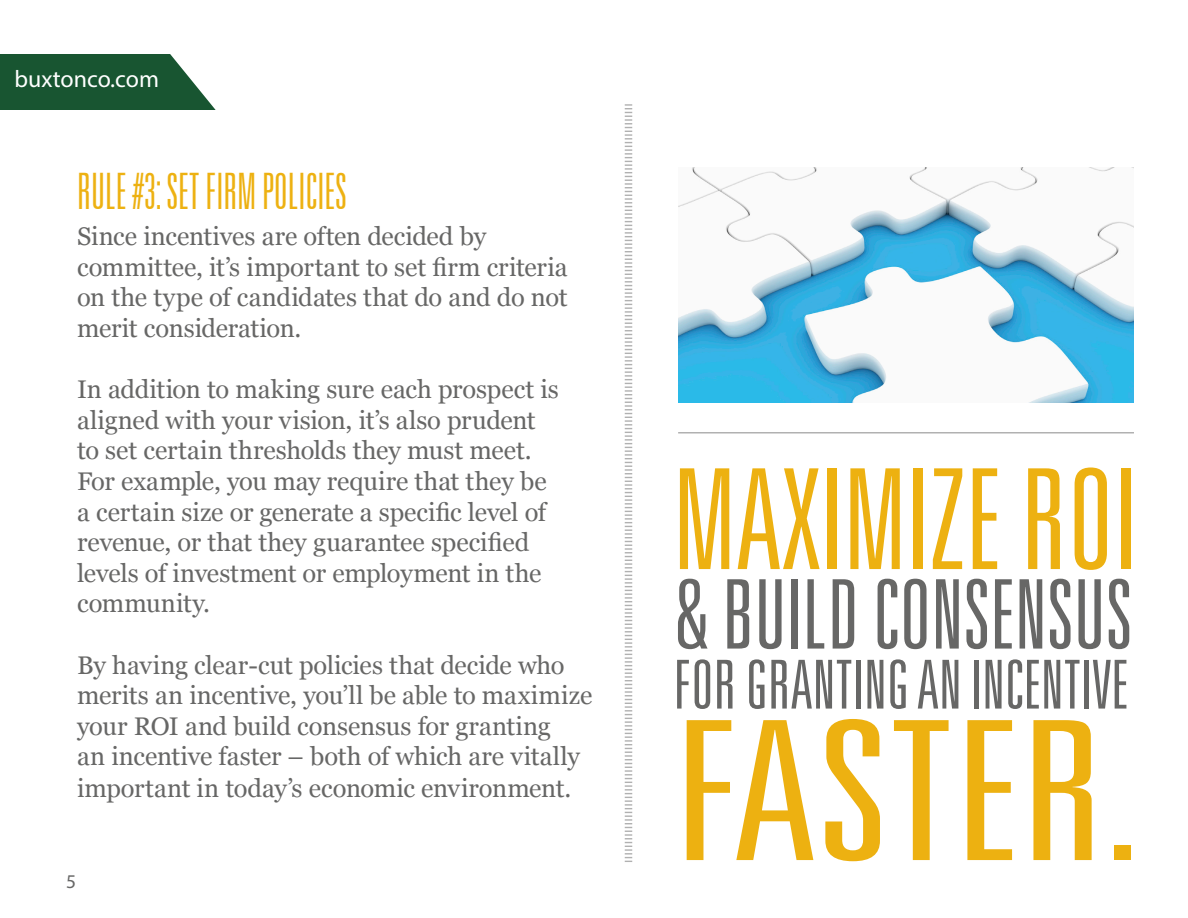
<style>
.page{position:relative;width:1188px;height:918px;background:#fff}
.page>*{position:absolute;margin:0;border:0;box-sizing:border-box;transform-origin:0 0}
.t1{font:300 ultra-condensed 193.8px "Univers LT";color:#edb111;scale:1.32 1}
.t2{font:300 ultra-condensed 139.5px "Univers LT";color:#edb111}
.t3{font:300 ultra-condensed 96px "Univers LT";color:#676766}
.t4{font:300 ultra-condensed 67.5px "Univers LT";color:#676766}
.t5{font:300 ultra-condensed 50.4px "Univers LT";color:#edb111;scale:.83 1}
.t6{font:25.5px/30.6px "Georgia";letter-spacing:-.005em;color:#676766}
.t7{font:24px "Myriad Pro";color:#fff}
.t8{font:19.5px "Myriad Pro";color:#676766}
</style>
<div class="page">
<svg style="left:624px;top:104px;width:9px;height:758px"></svg>
<div style="left:0;top:54px;width:216px;height:56px;background:#185531"></div>
<svg style="left:170px;top:54px;width:46px;height:56px"></svg>
<hr style="left:678px;top:432px;width:456px;height:2px;background:#b1b1b1">
<img style="left:678px;top:167px;width:456px;height:236px">
<p class="t7" style="left:14px;top:64px;width:146px">buxtonco.com</p>
<p class="t5" style="left:77px;top:165px;width:327px">RULE #3: SET FIRM POLICIES</p>
<p class="t6" style="left:77px;top:222px;width:492px">Since incentives are often decided by committee, it’s important to set firm criteria on the type of candidates that do and do not merit consideration.</p>
<p class="t6" style="left:77px;top:375px;width:483px">In addition to making sure each prospect is aligned with your vision, it’s also prudent to set certain thresholds they must meet.<br>For example, you may require that they be a certain size or generate a specific level of revenue, or that they guarantee specified levels of investment or employment in the community.</p>
<p class="t6" style="left:77px;top:650px;width:517px">By having clear-cut policies that decide who merits an incentive, you’ll be able to maximize your ROI and build consensus for granting<br>an incentive faster – both of which are vitally important in today’s economic environment.</p>
<p class="t8" style="left:66px;top:869px;width:12px">5</p>
<p class="t2" style="left:674px;top:447px;width:465px">MAXIMIZE ROI</p>
<p class="t3" style="left:674px;top:565px;width:460px">&amp; BUILD CONSENSUS</p>
<p class="t4" style="left:674px;top:650px;width:457px">FOR GRANTING AN INCENTIVE</p>
<p class="t1" style="left:674px;top:690px;width:355px">FASTER.</p>
</div>
